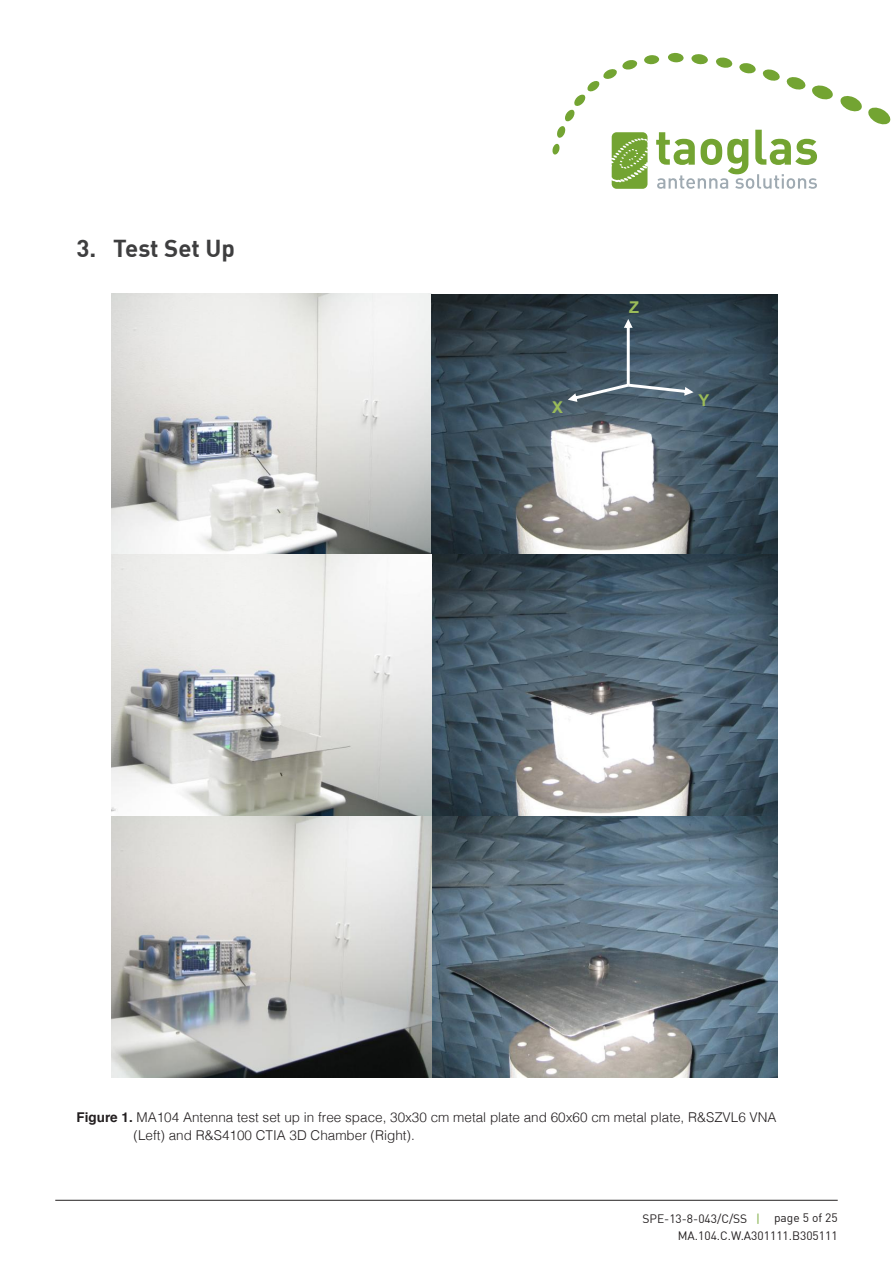
<style>
.page{position:relative;width:893px;height:1263px;background:#fff}
.page>*{position:absolute;margin:0;border:0;box-sizing:border-box;transform-origin:0 0}
.t1{font:700 24px "DIN";color:#3e3e3f}
.t2{font:700 16.2px "Arial";color:#9bbb59}
.t3{font:300 13.5px/18px "Helvetica";color:#231f20}
.t4{font:12px/17.1px "DIN";color:#231f20;text-align:right}
.s1{font-weight:700}
.s2{color:#73a432}
</style>
<div class="page">
<hr style="left:55px;top:1200px;width:783px;height:1px;background:#231f20">
<div style="left:644px;top:55px;width:15px;height:9px;background:#73a432;border-radius:50%"></div>
<svg style="left:656px;top:54px;width:235px;height:135px"></svg>
<svg style="left:552px;top:59px;width:95px;height:130px"></svg>
<img style="left:111px;top:294px;width:667px;height:783px">
<svg style="left:568px;top:319px;width:125px;height:83px;background:#4b5f6d"></svg>
<h1 class="t1" style="left:77px;top:238px;width:160px">3. Test Set Up</h1>
<p class="t2" style="left:552px;top:401px;width:12px">X</p>
<p class="t2" style="left:629px;top:301px;width:11px">Z</p>
<p class="t2" style="left:699px;top:394px;width:12px">Y</p>
<p class="t3" style="left:134px;top:1109px;width:645px;text-indent:-57px"><span class="s1">Figure 1.</span> MA104 Antenna test set up in free space, 30x30 cm metal plate and 60x60 cm metal plate, R&amp;SZVL6 VNA (Left) and R&amp;S4100 CTIA 3D Chamber (Right).</p>
<p class="t4" style="left:642px;top:1211px;width:197px">SPE-13-8-043/C/SS <span class="s2">|</span> page 5 of 25<br>MA.104.C.W.A301111.B305111</p>
</div>
